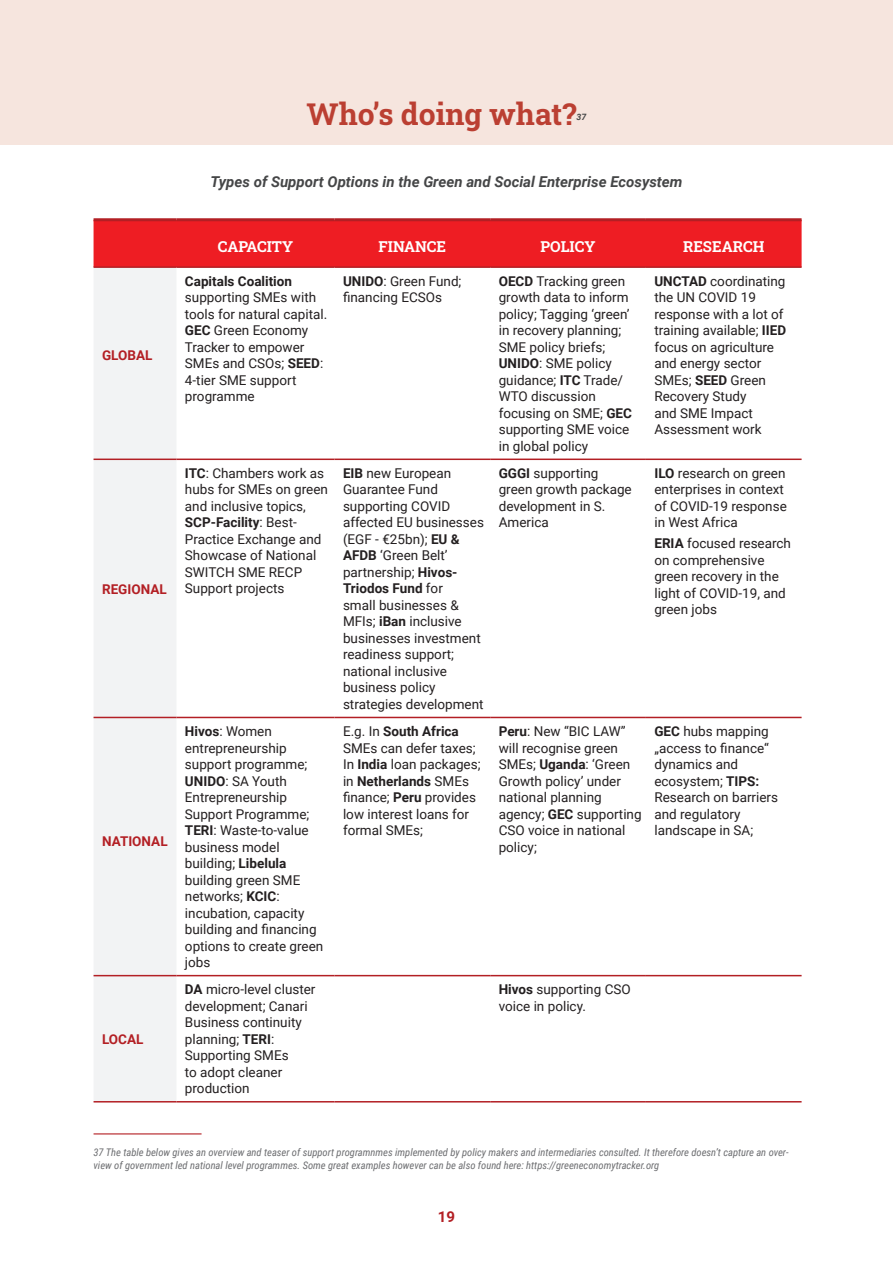
<style>
.page{position:relative;width:893px;height:1263px;background:#fff}
.page>*{position:absolute;margin:0;border:0;box-sizing:border-box;transform-origin:0 0}
.fig_title{font:30px "Roboto Slab";color:#bb3f32}
.fig_title-2{font:italic 700 15px "Roboto";color:#454647}
.Links_SoMe{font:15px "Roboto Slab";color:#fff}
.t1{font:700 15px "Roboto";color:#b31f24}
.Links_SoMe-2{font:13.5px/16.5px "Roboto";color:#231f20}
.Links_SoMe-3{font:700 13.5px "Roboto";color:#b31f24}
.Footnotes_7_9pt{font:italic 10.5px/13.5px "Roboto Condensed";color:#6c6d70}
.fig_title-3{font:italic 700 8.7px "Roboto";color:#454647}
.s1{font-weight:700}
</style>
<div class="page">
<div style="left:0;top:0;width:893px;height:145px;background:#f5e3db"></div>
<hr style="left:94px;top:1133px;width:108px;height:1px;background:#b31f24">
<div style="left:94px;top:221px;width:708px;height:45px;background:#ee1d23"></div>
<div style="left:94px;top:268px;width:82px;height:833px;background:#f2f3f4"></div>
<hr style="left:94px;top:218px;width:82px;height:3px;background:#b31f24">
<hr style="left:176px;top:218px;width:158px;height:3px;background:#b31f24">
<hr style="left:334px;top:218px;width:156px;height:3px;background:#b31f24">
<hr style="left:490px;top:218px;width:156px;height:3px;background:#b31f24">
<hr style="left:646px;top:218px;width:156px;height:3px;background:#b31f24">
<hr style="left:94px;top:266px;width:82px;height:2px;background:#b31f24">
<hr style="left:176px;top:266px;width:158px;height:2px;background:#b31f24">
<hr style="left:334px;top:266px;width:156px;height:2px;background:#b31f24">
<hr style="left:490px;top:266px;width:156px;height:2px;background:#b31f24">
<hr style="left:646px;top:266px;width:156px;height:2px;background:#b31f24">
<hr style="left:94px;top:458px;width:82px;height:2px;background:#b31f24">
<hr style="left:94px;top:717px;width:82px;height:1px;background:#b31f24">
<hr style="left:94px;top:975px;width:82px;height:1px;background:#b31f24">
<hr style="left:94px;top:1101px;width:82px;height:1px;background:#b31f24">
<hr style="left:176px;top:458px;width:158px;height:2px;background:#b31f24">
<hr style="left:334px;top:458px;width:156px;height:2px;background:#b31f24">
<hr style="left:490px;top:458px;width:156px;height:2px;background:#b31f24">
<hr style="left:646px;top:458px;width:156px;height:2px;background:#b31f24">
<hr style="left:176px;top:717px;width:158px;height:1px;background:#b31f24">
<hr style="left:334px;top:717px;width:156px;height:1px;background:#b31f24">
<hr style="left:490px;top:717px;width:156px;height:1px;background:#b31f24">
<hr style="left:646px;top:717px;width:156px;height:1px;background:#b31f24">
<hr style="left:176px;top:975px;width:158px;height:1px;background:#b31f24">
<hr style="left:334px;top:975px;width:156px;height:1px;background:#b31f24">
<hr style="left:490px;top:975px;width:156px;height:1px;background:#b31f24">
<hr style="left:646px;top:975px;width:156px;height:1px;background:#b31f24">
<hr style="left:176px;top:1101px;width:158px;height:1px;background:#b31f24">
<hr style="left:334px;top:1101px;width:156px;height:1px;background:#b31f24">
<hr style="left:490px;top:1101px;width:156px;height:1px;background:#b31f24">
<hr style="left:646px;top:1101px;width:156px;height:1px;background:#b31f24">
<p class="fig_title" style="left:307px;top:94px;width:271px">Who’s doing what?</p>
<p class="fig_title-3" style="left:577px;top:111px;width:11px">37</p>
<p class="fig_title-2" style="left:210px;top:171px;width:474px">Types of Support Options in the Green and Social Enterprise Ecosystem</p>
<p class="Links_SoMe-3" style="left:102px;top:346px;width:52px">GLOBAL</p>
<p class="Links_SoMe-3" style="left:102px;top:580px;width:66px">REGIONAL</p>
<p class="Links_SoMe-3" style="left:102px;top:832px;width:67px">NATIONAL</p>
<p class="Links_SoMe-3" style="left:102px;top:1030px;width:43px">LOCAL</p>
<p class="Links_SoMe" style="left:218px;top:236px;width:77px">CAPACITY</p>
<p class="Links_SoMe" style="left:379px;top:236px;width:69px">FINANCE</p>
<p class="Links_SoMe" style="left:540px;top:236px;width:57px">POLICY</p>
<p class="Links_SoMe" style="left:683px;top:236px;width:83px">RESEARCH</p>
<p class="Links_SoMe-2" style="left:185px;top:272px;width:144px"><span class="s1">Capitals Coalition </span>supporting SMEs with tools for natural capital.<br><span class="s1">GEC</span> Green Economy<br>Tracker to empower<br>SMEs and CSOs; <span class="s1">SEED</span>:<br>4-tier SME support programme</p>
<p class="Links_SoMe-2" style="left:343px;top:272px;width:120px"><span class="s1">UNIDO</span>: Green Fund; financing ECSOs</p>
<p class="Links_SoMe-2" style="left:499px;top:272px;width:135px"><span class="s1">OECD</span> Tracking green growth data to inform policy; Tagging ‘green’ in recovery planning;<br>SME policy briefs;<br><span class="s1">UNIDO</span>: SME policy guidance; <span class="s1">ITC</span> Trade/<br>WTO discussion focusing on SME; <span class="s1">GEC </span>supporting SME voice in global policy</p>
<p class="Links_SoMe-2" style="left:654px;top:272px;width:133px"><span class="s1">UNCTAD</span> coordinating the UN COVID 19 response with a lot of training available; <span class="s1">IIED </span>focus on agriculture and energy sector<br>SMEs; <span class="s1">SEED</span> Green<br>Recovery Study<br>and SME Impact<br>Assessment work</p>
<p class="Links_SoMe-2" style="left:185px;top:464px;width:145px"><span class="s1">ITC</span>: Chambers work as hubs for SMEs on green and inclusive topics,<br><span class="s1">SCP-Facility</span>: Best-<br>Practice Exchange and<br>Showcase of National<br>SWITCH SME RECP<br>Support projects</p>
<p class="Links_SoMe-2" style="left:343px;top:464px;width:142px"><span class="s1">EIB</span> new European<br>Guarantee Fund supporting COVID affected EU businesses (EGF - €25bn); <span class="s1">EU &amp;<br>AFDB</span> ‘Green Belt’ partnership; <span class="s1">Hivos-<br>Triodos Fund</span> for<br>small businesses &amp;<br>MFIs; <span class="s1">iBan</span> inclusive businesses investment readiness support; national inclusive business policy strategies development</p>
<p class="Links_SoMe-2" style="left:499px;top:464px;width:135px"><span class="s1">GGGI</span> supporting green growth package development in S.<br>America</p>
<p class="Links_SoMe-2" style="left:654px;top:464px;width:134px"><span class="s1">ILO</span> research on green enterprises in context of COVID-19 response in West Africa</p>
<p class="Links_SoMe-2" style="left:654px;top:535px;width:138px"><span class="s1">ERIA</span> focused research on comprehensive green recovery in the light of COVID-19, and green jobs</p>
<p class="Links_SoMe-2" style="left:185px;top:722px;width:140px"><span class="s1">Hivos</span>: Women entrepreneurship support programme;<br><span class="s1">UNIDO</span>: SA Youth<br>Entrepreneurship<br>Support Programme;<br><span class="s1">TERI</span>: Waste-to-value business model building; <span class="s1">Libelula </span>building green SME networks; <span class="s1">KCIC</span>: incubation, capacity building and financing options to create green jobs</p>
<p class="Links_SoMe-2" style="left:343px;top:722px;width:139px">E.g. In <span class="s1">South Africa<br></span>SMEs can defer taxes;<br>In <span class="s1">India</span> loan packages; in <span class="s1">Netherlands</span> SMEs finance; <span class="s1">Peru</span> provides low interest loans for formal SMEs;</p>
<p class="Links_SoMe-2" style="left:499px;top:722px;width:144px"><span class="s1">Peru</span>: New “BIC LAW” will recognise green<br>SMEs; <span class="s1">Uganda</span>: ‘Green<br>Growth policy’ under national planning agency; <span class="s1">GEC</span> supporting<br>CSO voice in national policy;</p>
<p class="Links_SoMe-2" style="left:654px;top:722px;width:125px"><span class="s1">GEC</span> hubs mapping „access to finance“ dynamics and ecosystem; <span class="s1">TIPS:<br></span>Research on barriers and regulatory landscape in SA;</p>
<p class="Links_SoMe-2" style="left:185px;top:981px;width:132px"><span class="s1">DA</span> micro-level cluster development; Canari<br>Business continuity planning; <span class="s1">TERI</span>:<br>Supporting SMEs<br>to adopt cleaner production</p>
<p class="Links_SoMe-2" style="left:499px;top:981px;width:134px"><span class="s1">Hivos</span> supporting CSO voice in policy.</p>
<p class="Footnotes_7_9pt" style="left:94px;top:1145px;width:697px">37 The table below gives an overview and teaser of support programnmes implemented by policy makers and intermediaries consulted. It therefore doesn’t capture an over&shy;view of government led national level programmes. Some great examples however can be also found here: https://greeneconomytracker.org</p>
<p class="t1" style="left:438px;top:1206px;width:19px">19</p>
</div>
